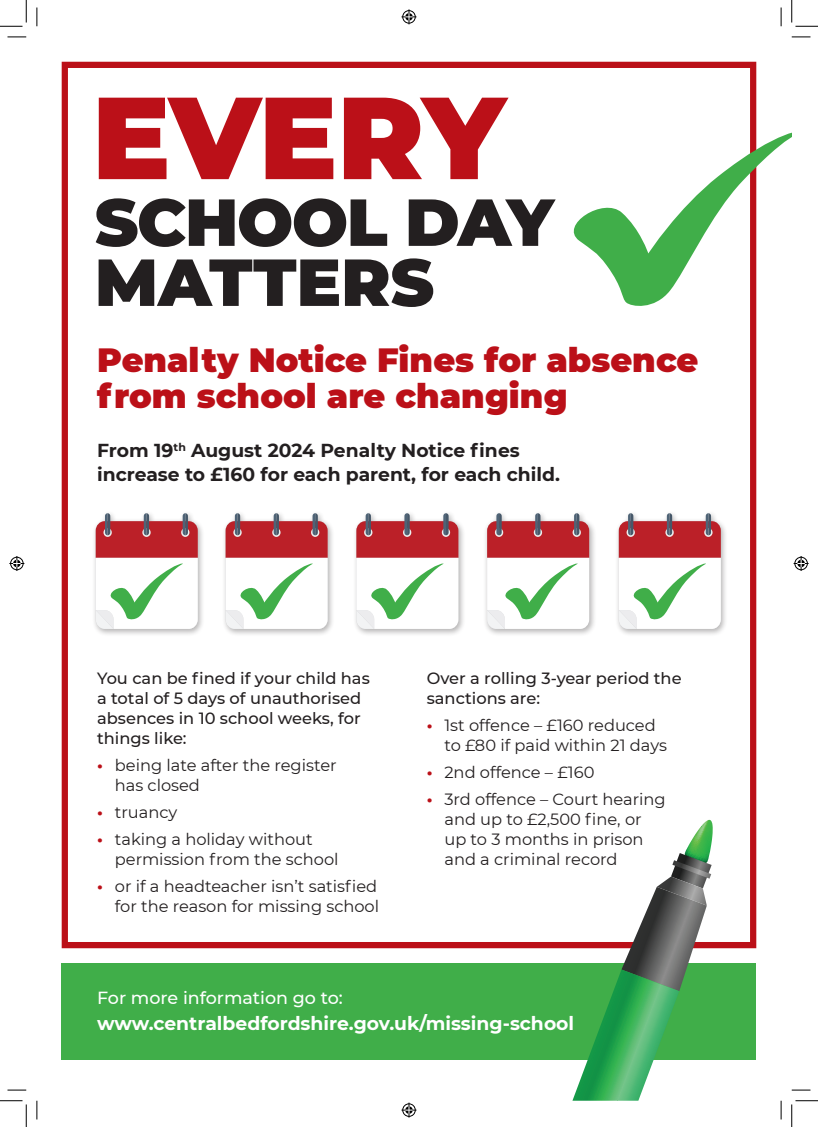
<style>
.page{position:relative;width:818px;height:1127px;background:#fff}
.page>*{position:absolute;margin:0;border:0;box-sizing:border-box;transform-origin:0 0}
.t1{font:900 116.38px "Montserrat";letter-spacing:-.01em;color:#bb1018}
.t2{font:900 66.25px/60px "Montserrat";letter-spacing:-.02em;color:#231f20}
.t3{font:900 33.5px/36.5px "Montserrat";color:#bb1018}
.t4{font:700 18.75px/23.8px "Montserrat";color:#231f20}
.t5{font:700 18.75px "Montserrat";color:#fff}
.t6{font:500 17.5px "Montserrat";color:#fff}
.t7{font:16.25px/20px "Montserrat";color:#231f20}
.t8{font:500 16.25px/20px "Montserrat";color:#231f20}
.s1{font-weight:700;color:#bb1018}
</style>
<div class="page">
<div style="left:62px;top:962px;width:694px;height:97px;background:#40ae49"></div>
<div style="left:62px;top:62px;width:694px;height:886px;border:6px solid #bb1018"></div>
<div style="left:92px;top:510px;width:113px;height:126px;background:#231f20;opacity:.33"></div>
<div style="left:221px;top:510px;width:114px;height:126px;background:#231f20;opacity:.33"></div>
<div style="left:352px;top:510px;width:114px;height:126px;background:#231f20;opacity:.33"></div>
<div style="left:483px;top:510px;width:113px;height:126px;background:#231f20;opacity:.33"></div>
<div style="left:615px;top:510px;width:113px;height:126px;background:#231f20;opacity:.33"></div>
<svg style="left:619px;top:513px;width:102px;height:115px"></svg>
<svg style="left:573px;top:128px;width:219px;height:182px"></svg>
<svg style="left:487px;top:513px;width:102px;height:115px"></svg>
<svg style="left:356px;top:513px;width:102px;height:115px"></svg>
<svg style="left:226px;top:513px;width:102px;height:115px"></svg>
<svg style="left:96px;top:513px;width:102px;height:115px"></svg>
<svg style="left:572px;top:819px;width:141px;height:281px"></svg>
<svg style="left:8px;top:36px;width:18px;height:2px"></svg>
<svg style="left:792px;top:36px;width:18px;height:2px"></svg>
<svg style="left:8px;top:1089px;width:18px;height:1px"></svg>
<svg style="left:792px;top:1089px;width:18px;height:1px"></svg>
<svg style="left:36px;top:8px;width:2px;height:18px"></svg>
<svg style="left:36px;top:1100px;width:2px;height:19px"></svg>
<svg style="left:780px;top:8px;width:2px;height:18px"></svg>
<svg style="left:780px;top:1100px;width:2px;height:19px"></svg>
<svg style="left:0;top:0;width:27px;height:27px"></svg>
<svg style="left:0;top:1100px;width:27px;height:26px"></svg>
<svg style="left:791px;top:0;width:27px;height:27px"></svg>
<svg style="left:791px;top:1100px;width:27px;height:26px"></svg>
<svg style="left:401px;top:9px;width:15px;height:15px"></svg>
<svg style="left:401px;top:1102px;width:15px;height:15px"></svg>
<svg style="left:9px;top:556px;width:15px;height:15px"></svg>
<svg style="left:793px;top:556px;width:15px;height:15px"></svg>
<h1 class="t1" style="left:92px;top:50px;width:415px">EVERY</h1>
<h2 class="t2" style="left:95px;top:188px;width:461px">SCHOOL DAY<br>MATTERS</h2>
<h3 class="t3" style="left:97px;top:339px;width:603px">Penalty Notice Fines for absence from school are changing</h3>
<p class="t4" style="left:97px;top:438px;width:464px">From 19<sup>th</sup> August 2024 Penalty Notice fines increase to £160 for each parent, for each child.</p>
<p class="t8" style="left:97px;top:667px;width:274px">You can be fined if your child has a total of 5 days of unauthorised absences in 10 school weeks, for things like:</p>
<p class="t7" style="left:115px;top:754px;width:223px;text-indent:-18px"><span class="s1">•</span> being late after the register has closed</p>
<p class="t7" style="left:97px;top:801px;width:82px"><span class="s1">•</span> truancy</p>
<p class="t7" style="left:115px;top:828px;width:225px;text-indent:-18px"><span class="s1">•</span> taking a holiday without permission from the school</p>
<p class="t7" style="left:97px;top:875px;width:283px;text-align:right"><span class="s1">•</span> or if a headteacher isn’t satisfied for the reason for missing school</p>
<p class="t8" style="left:427px;top:667px;width:256px">Over a rolling 3-year period the sanctions are:</p>
<p class="t7" style="left:444px;top:714px;width:224px;text-indent:-18px"><span class="s1">•</span> 1st offence – £160 reduced to £80 if paid within 21 days</p>
<p class="t7" style="left:427px;top:761px;width:169px"><span class="s1">•</span> 2nd offence – £160</p>
<p class="t7" style="left:444px;top:788px;width:223px;text-indent:-18px"><span class="s1">•</span> 3rd offence – Court hearing and up to £2,500 fine, or up to 3 months in prison and a criminal record</p>
<p class="t6" style="left:97px;top:985px;width:247px">For more information go to:</p>
<p class="t5" style="left:97px;top:1009px;width:479px">www.centralbedfordshire.gov.uk/missing-school</p>
</div>
